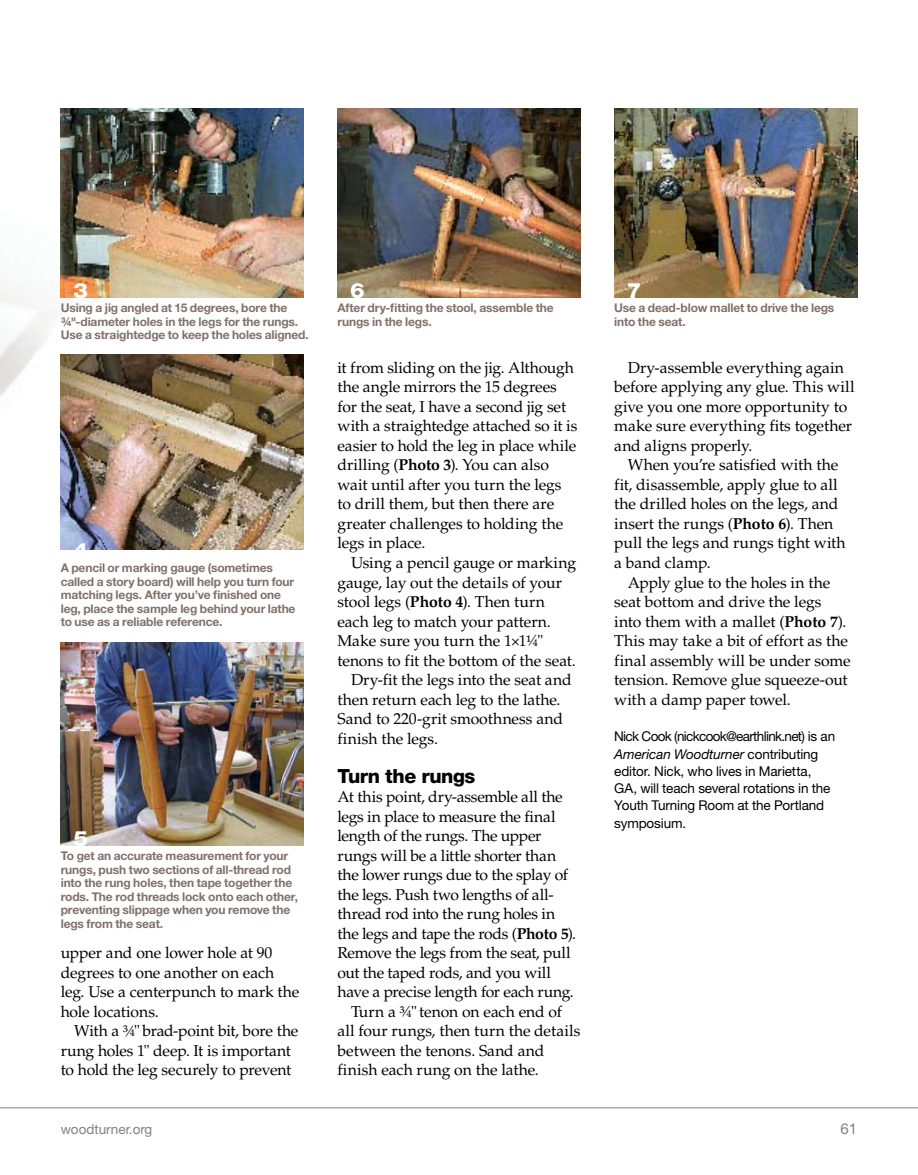
<style>
.page{position:relative;width:918px;height:1175px;background:#fff}
.page>*{position:absolute;margin:0;border:0;box-sizing:border-box;transform-origin:0 0}
.t1{font:800 21px "Helvetica Neue LT Std";color:#fff;scale:1.1 1}
.t2{font:800 19.5px "Helvetica Neue LT Std";letter-spacing:-.02em;color:#000}
.t3{font:15.75px/19.5px "Palatino LT Std";letter-spacing:-.01em;color:#000}
.t4{font:15.75px "Palatino LT Std";letter-spacing:.01em;color:#000}
.t5{font:15.75px "Palatino LT Std";letter-spacing:-.03em;color:#000}
.t6{font:15px "Helvetica Neue LT Std";color:#808284}
.t7{font:13.5px/17.2px "Helvetica Neue LT Std";letter-spacing:-.01em;color:#000}
.t8{font:13.5px "Helvetica Neue LT Std";color:#808284}
.t9{font:700 12px/13.5px "Helvetica Neue LT Std";letter-spacing:-.01em;color:#80716b}
.s1{font-style:italic;font-size:12.75px}
.s2{font-size:9.75px}
.s3{font-weight:700}
.s4{font-style:italic}
</style>
<div class="page">
<hr style="left:0;top:1107px;width:918px;height:1px;background:#808284">
<img style="left:0;top:108px;width:100px;height:442px">
<img style="left:61px;top:108px;width:243px;height:190px">
<img style="left:61px;top:642px;width:243px;height:203px">
<img style="left:61px;top:355px;width:243px;height:194px">
<img style="left:338px;top:108px;width:242px;height:190px">
<img style="left:614px;top:108px;width:243px;height:190px">
<h1 class="t1" style="left:73px;top:277px;width:15px">3</h1>
<p class="t9" style="left:61px;top:301px;width:250px">Using a jig angled at 15 degrees, bore the ¾"-diameter holes in the legs for the rungs.<br>Use a straightedge to keep the holes aligned.</p>
<h1 class="t1" style="left:73px;top:538px;width:15px">4</h1>
<p class="t9" style="left:61px;top:561px;width:236px">A pencil or marking gauge (sometimes called a story board) will help you turn four matching legs. After you’ve finished one leg, place the sample leg behind your lathe to use as a reliable reference.</p>
<h1 class="t1" style="left:73px;top:825px;width:15px">5</h1>
<p class="t9" style="left:61px;top:849px;width:239px">To get an accurate measurement for your rungs, push two sections of all-thread rod into the rung holes, then tape together the rods. The rod threads lock onto each other, preventing slippage when you remove the legs from the seat.</p>
<p class="t3" style="left:61px;top:943px;width:240px">upper and one lower hole at 90 degrees to one another on each leg. Use a centerpunch to mark the hole locations.</p>
<p class="t3" style="left:61px;top:1021px;width:239px;text-indent:14px">With a <sup>3</sup><span class="s1">/</span><span class="s2">4</span>" brad-point bit, bore the rung holes 1" deep. It is important to hold the leg securely to prevent</p>
<h1 class="t1" style="left:350px;top:277px;width:15px">6</h1>
<p class="t9" style="left:338px;top:301px;width:218px">After dry-fitting the stool, assemble the rungs in the legs.</p>
<p class="t3" style="left:338px;top:358px;width:242px">it from sliding on the jig. Although the angle mirrors the 15 degrees for the seat, I have a second jig set with a straightedge attached so it is easier to hold the leg in place while drilling (<span class="s3">Photo 3</span>). You can also wait until after you turn the legs to drill them, but then there are greater challenges to holding the legs in place.</p>
<p class="t3" style="left:351px;top:553px;width:227px">Using a pencil gauge or marking</p>
<p class="t3" style="left:338px;top:572px;width:226px">gauge, lay out the details of your</p>
<p class="t3" style="left:338px;top:592px;width:209px">stool legs (<span class="s3">Photo 4</span>). Then turn</p>
<p class="t3" style="left:338px;top:611px;width:215px">each leg to match your pattern.</p>
<p class="t3" style="left:338px;top:631px;width:207px">Make sure you turn the 1×1<sup>1</sup><span class="s1">/</span><span class="s2">4</span>"</p>
<p class="t3" style="left:338px;top:650px;width:240px">tenons to fit the bottom of the seat.</p>
<p class="t3" style="left:351px;top:670px;width:222px">Dry-fit the legs into the seat and</p>
<p class="t3" style="left:338px;top:689px;width:224px">then return each leg to the lathe.</p>
<p class="t3" style="left:338px;top:709px;width:227px">Sand to 220-grit smoothness and</p>
<p class="t3" style="left:338px;top:728px;width:102px">finish the legs.</p>
<p class="t2" style="left:338px;top:764px;width:139px">Turn the rungs</p>
<p class="t3" style="left:338px;top:787px;width:227px">At this point, dry-assemble all the</p>
<p class="t3" style="left:338px;top:806px;width:220px">legs in place to measure the final</p>
<p class="t3" style="left:338px;top:826px;width:205px">length of the rungs. The upper</p>
<p class="t3" style="left:338px;top:845px;width:220px">rungs will be a little shorter than</p>
<p class="t5" style="left:338px;top:865px;width:232px">the lower rungs due to the splay of</p>
<p class="t3" style="left:338px;top:884px;width:218px">the legs. Push two lengths of all-</p>
<p class="t3" style="left:338px;top:904px;width:219px">thread rod into the rung holes in</p>
<p class="t3" style="left:338px;top:923px;width:240px">the legs and tape the rods (<span class="s3">Photo 5</span>).</p>
<p class="t3" style="left:338px;top:943px;width:235px">Remove the legs from the seat, pull</p>
<p class="t3" style="left:338px;top:962px;width:215px">out the taped rods, and you will</p>
<p class="t3" style="left:338px;top:982px;width:238px">have a precise length for each rung.</p>
<p class="t3" style="left:351px;top:1001px;width:213px">Turn a <sup>3</sup><span class="s1">/</span><span class="s2">4</span>" tenon on each end of</p>
<p class="t4" style="left:337px;top:1021px;width:245px">all four rungs, then turn the details</p>
<p class="t3" style="left:337px;top:1040px;width:208px">between the tenons. Sand and</p>
<p class="t3" style="left:337px;top:1060px;width:203px">finish each rung on the lathe.</p>
<h1 class="t1" style="left:627px;top:277px;width:15px">7</h1>
<p class="t9" style="left:614px;top:301px;width:222px">Use a dead-blow mallet to drive the legs into the seat.</p>
<p class="t3" style="left:614px;top:358px;width:242px;text-indent:14px">Dry-assemble everything again before applying any glue. This will give you one more opportunity to make sure everything fits together and aligns properly.</p>
<p class="t3" style="left:614px;top:455px;width:233px;text-indent:14px">When you’re satisfied with the fit, disassemble, apply glue to all the drilled holes on the legs, and insert the rungs (<span class="s3">Photo 6</span>). Then pull the legs and rungs tight with a band clamp.</p>
<p class="t3" style="left:614px;top:572px;width:238px;text-indent:14px">Apply glue to the holes in the seat bottom and drive the legs into them with a mallet (<span class="s3">Photo 7</span>).<br>This may take a bit of effort as the final assembly will be under some tension. Remove glue squeeze-out with a damp paper towel.</p>
<p class="t7" style="left:614px;top:727px;width:223px">Nick Cook (nickcook@earthlink.net) is an <span class="s4">American Woodturner</span> contributing editor. Nick, who lives in Marietta, GA, will teach several rotations in the Youth Turning Room at the Portland symposium.</p>
<p class="t8" style="left:61px;top:1120px;width:93px">woodturner.org</p>
<p class="t6" style="left:841px;top:1119px;width:18px">61</p>
</div>
